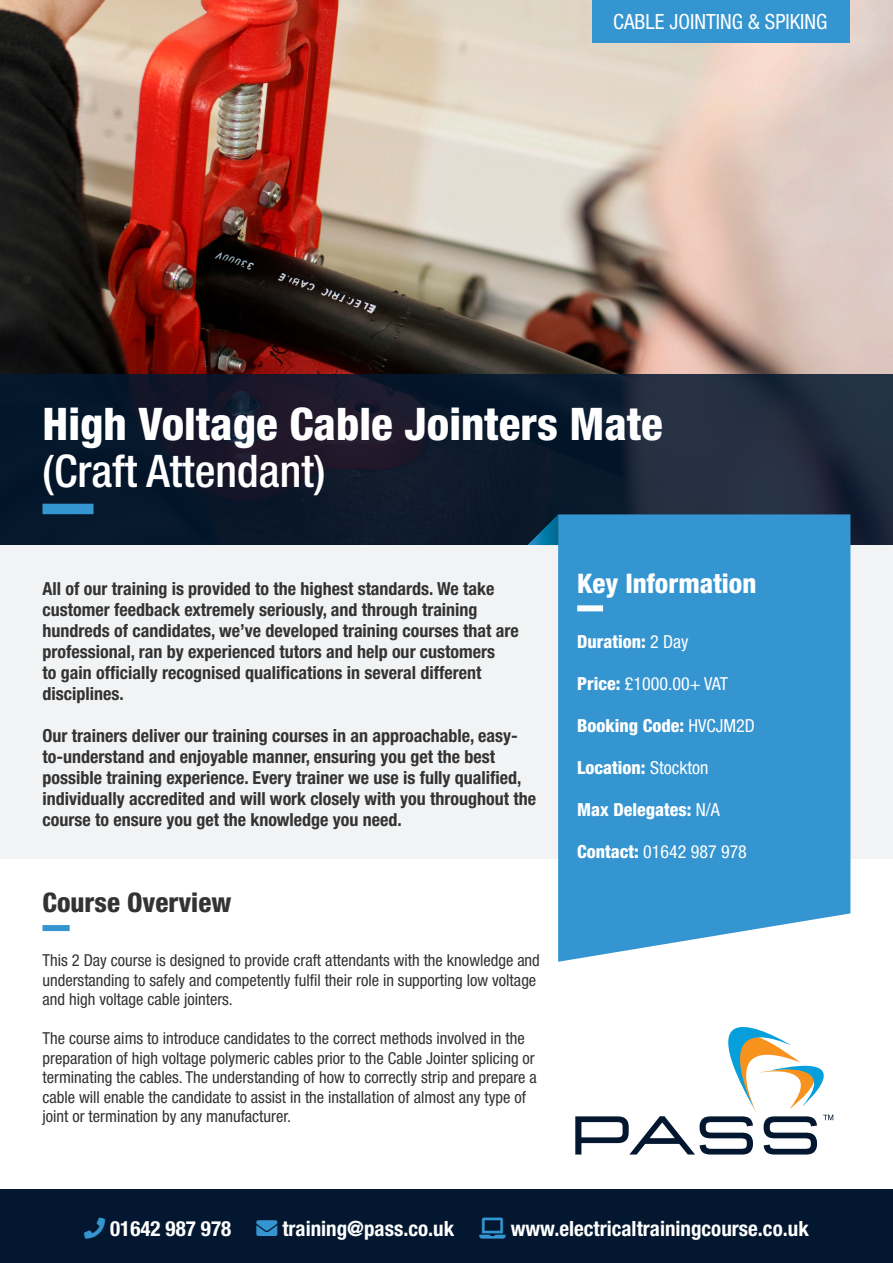
<style>
.page{position:relative;width:893px;height:1263px;background:#fff}
.page>*{position:absolute;margin:0;border:0;box-sizing:border-box;transform-origin:0 0}
.t1{font:800 condensed 45px "Helvetica Neue LT Pro";color:#fff}
.t2{font:500 condensed 45px "Helvetica Neue LT Pro";color:#fff}
.t3{font:800 condensed 27px "Helvetica Neue LT Pro";color:#333}
.t4{font:800 condensed 27px "Helvetica Neue LT Pro";color:#fff}
.t5{font:700 condensed 21px "Helvetica Neue LT Pro";color:#fff}
.t6{font:condensed 21px "Helvetica Neue LT Pro";color:#fff}
.t7{font:700 condensed 18px/21px "Helvetica Neue LT Pro";color:#333}
.t8{font:800 condensed 18px "Helvetica Neue LT Pro";color:#fff}
.t9{font:condensed 18px "Helvetica Neue LT Pro";color:#fff}
.t10{font:condensed 16.5px/19.5px "Helvetica Neue LT Pro";color:#333}
.s1{font-weight:400}
.s2{font-weight:800}
.s3{color:#3595d1}
</style>
<div class="page">
<img style="left:0;top:0;width:893px;height:375px">
<div style="left:0;top:545px;width:893px;height:314px;background:#f2f3f4"></div>
<div style="left:592px;top:0;width:258px;height:43px;background:#3595d1"></div>
<svg style="left:0;top:375px;width:893px;height:170px;background:#121d30"></svg>
<div style="left:43px;top:504px;width:51px;height:10px;background:#3595d1"></div>
<svg style="left:558px;top:514px;width:292px;height:448px;background:#409ad3"></svg>
<svg style="left:575px;top:1027px;width:258px;height:127px"></svg>
<div style="left:0;top:1190px;width:893px;height:73px;background:#031830"></div>
<div style="left:43px;top:925px;width:27px;height:6px;background:#3595d1"></div>
<div style="left:577px;top:605px;width:26px;height:6px;background:#fff"></div>
<svg style="left:527px;top:514px;width:31px;height:31px"></svg>
<p class="t6" style="left:613px;top:9px;width:216px">CABLE JOINTING &amp; SPIKING</p>
<p class="t1" style="left:43px;top:396px;width:622px">High Voltage Cable Jointers Mate</p>
<p class="t2" style="left:43px;top:444px;width:285px">(Craft Attendant)</p>
<p class="t7" style="left:43px;top:577px;width:478px">All of our training is provided to the highest standards. We take customer feedback extremely seriously, and through training hundreds of candidates, we’ve developed training courses that are professional, ran by experienced tutors and help our customers<br>to gain officially recognised qualifications in several different disciplines.</p>
<p class="t7" style="left:43px;top:724px;width:495px">Our trainers deliver our training courses in an approachable, easy&shy;to-understand and enjoyable manner, ensuring you get the best possible training experience. Every trainer we use is fully qualified, individually accredited and will work closely with you throughout the course to ensure you get the knowledge you need.</p>
<p class="t3" style="left:43px;top:886px;width:190px">Course Overview</p>
<p class="t10" style="left:43px;top:950px;width:499px">This 2 Day course is designed to provide craft attendants with the knowledge and understanding to safely and competently fulfil their role in supporting low voltage and high voltage cable jointers.</p>
<p class="t10" style="left:43px;top:1028px;width:484px">The course aims to introduce candidates to the correct methods involved in the</p>
<p class="t10" style="left:43px;top:1048px;width:494px">preparation of high voltage polymeric cables prior to the Cable Jointer splicing or</p>
<p class="t10" style="left:43px;top:1067px;width:496px">terminating the cables. The understanding of how to correctly strip and prepare a</p>
<p class="t10" style="left:43px;top:1087px;width:485px">cable will enable the candidate to assist in the installation of almost any type of joint or termination by any manufacturer.</p>
<p class="t4" style="left:577px;top:566px;width:181px">Key Information</p>
<p class="t8" style="left:577px;top:630px;width:113px">Duration: <span class="s1">2 Day</span></p>
<p class="t9" style="left:577px;top:673px;width:152px"><span class="s2">Price:</span> £1000.00+ VAT</p>
<p class="t8" style="left:577px;top:714px;width:179px">Booking Code: <span class="s1">HVCJM2D</span></p>
<p class="t8" style="left:577px;top:756px;width:133px">Location: <span class="s1">Stockton</span></p>
<p class="t8" style="left:577px;top:798px;width:144px">Max Delegates: <span class="s1">N/A</span></p>
<p class="t9" style="left:577px;top:841px;width:171px"><span class="s2">Contact:</span> 01642 987 978</p>
<p class="t5" style="left:110px;top:1215px;width:346px">01642 987 978 <span class="s3">→</span> training@pass.co.uk</p>
<p class="t5" style="left:511px;top:1215px;width:300px">www.electricaltrainingcourse.co.uk</p>
</div>
